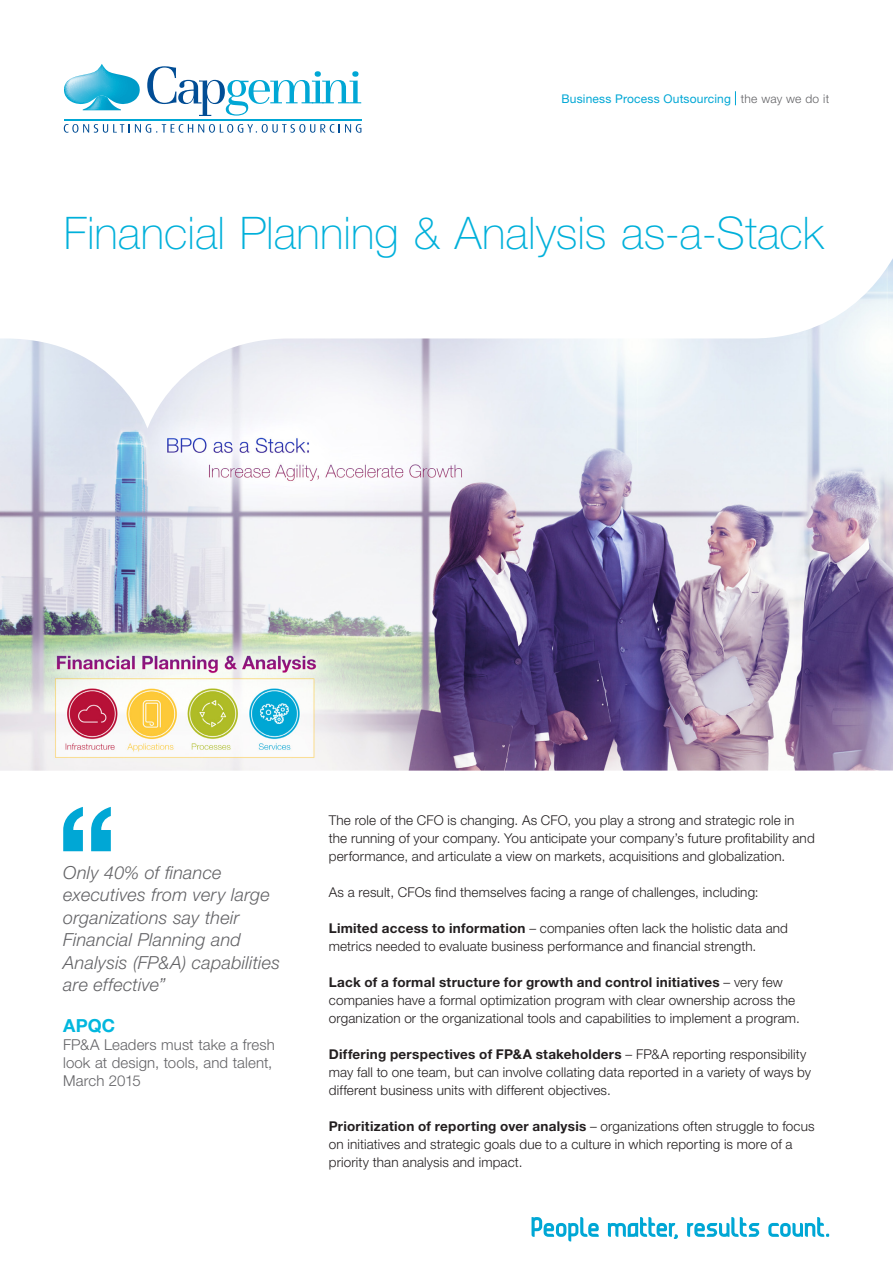
<style>
.page{position:relative;width:893px;height:1263px;background:#fff}
.page>*{position:absolute;margin:0;border:0;box-sizing:border-box;transform-origin:0 0}
.t1{font:100 45px "Helvetica Neue LT Std";color:#00b0da}
.pullquote-text{font:italic 300 18px/22.5px "Helvetica Neue LT Std";letter-spacing:.015em;color:#636366}
.pullquote-name{font:700 18px "Helvetica Neue LT Std";color:#02b7de}
.pullquote-title{font:300 15px/18px "Helvetica Neue LT Std";letter-spacing:.005em;color:#636366}
.text{font:300 13.5px/18px "Helvetica Neue LT Std";letter-spacing:.01em;color:#231f20}
.t2{font:12px "Helvetica Neue LT Std";letter-spacing:.015em;color:#00a7d5}
.header-identifier{font:300 12px "Helvetica Neue LT Std";letter-spacing:.015em;color:#636366}
.s1{font-weight:700}
</style>
<div class="page">
<svg style="left:64px;top:64px;width:76px;height:46px"></svg>
<svg style="left:147px;top:66px;width:214px;height:50px"></svg>
<svg style="left:64px;top:124px;width:297px;height:9px"></svg>
<hr style="left:64px;top:119px;width:297px;height:2px;background:#00a7d5">
<img style="left:0;top:258px;width:893px;height:513px">
<svg style="left:735px;top:91px;width:1px;height:14px"></svg>
<svg style="left:531px;top:1217px;width:68px;height:24px"></svg>
<svg style="left:608px;top:1217px;width:70px;height:22px"></svg>
<svg style="left:768px;top:1217px;width:61px;height:20px"></svg>
<svg style="left:687px;top:1217px;width:72px;height:20px"></svg>
<svg style="left:63px;top:807px;width:48px;height:44px"></svg>
<p class="t2" style="left:562px;top:91px;width:171px">Business Process Outsourcing</p>
<p class="header-identifier" style="left:741px;top:91px;width:90px">the way we do it</p>
<h1 class="t1" style="left:64px;top:207px;width:761px">Financial Planning &amp; Analysis as-a-Stack</h1>
<p class="pullquote-text" style="left:63px;top:861px;width:218px">Only 40% of finance executives from very large organizations say their<br>Financial Planning and<br>Analysis (FP&amp;A) capabilities are effective”</p>
<p class="pullquote-name" style="left:63px;top:1014px;width:53px">APQC</p>
<p class="pullquote-title" style="left:63px;top:1035px;width:213px">FP&amp;A Leaders must take a fresh look at design, tools, and talent,<br>March 2015</p>
<p class="text" style="left:329px;top:811px;width:487px">The role of the CFO is changing. As CFO, you play a strong and strategic role in the running of your company. You anticipate your company’s future profitability and performance, and articulate a view on markets, acquisitions and globalization.</p>
<p class="text" style="left:329px;top:883px;width:431px">As a result, CFOs find themselves facing a range of challenges, including:</p>
<p class="text" style="left:329px;top:919px;width:461px"><span class="s1">Limited access to information</span> – companies often lack the holistic data and metrics needed to evaluate business performance and financial strength.</p>
<p class="text" style="left:329px;top:973px;width:472px"><span class="s1">Lack of a formal structure for growth and control initiatives</span> – very few companies have a formal optimization program with clear ownership across the organization or the organizational tools and capabilities to implement a program.</p>
<p class="text" style="left:329px;top:1045px;width:484px"><span class="s1">Differing perspectives of FP&amp;A stakeholders</span> – FP&amp;A reporting responsibility may fall to one team, but can involve collating data reported in a variety of ways by different business units with different objectives.</p>
<p class="text" style="left:329px;top:1117px;width:487px"><span class="s1">Prioritization of reporting over analysis</span> – organizations often struggle to focus on initiatives and strategic goals due to a culture in which reporting is more of a priority than analysis and impact.</p>
</div>
